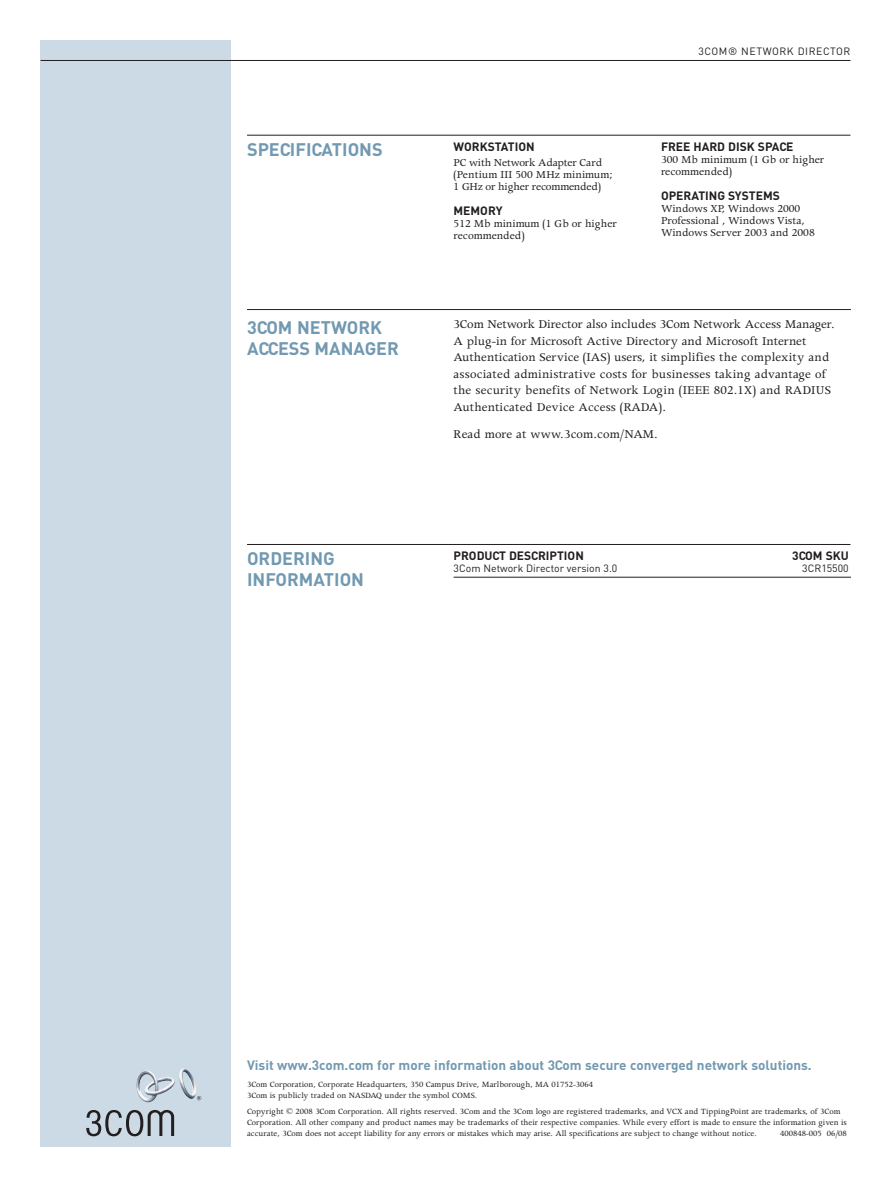
<style>
.page{position:relative;width:891px;height:1188px;background:#fff}
.page>*{position:absolute;margin:0;border:0;box-sizing:border-box;transform-origin:0 0}
.t1{font:700 18px/21px "DIN";color:#7199b1}
.t2{font:13.5px/16.5px "Apollo";letter-spacing:.01em;color:#231f20}
.t3{font:700 13.5px "DIN";color:#7199b1}
.t4{font:12px/12px "Apollo";color:#231f20}
.t5{font:700 12px "DIN";color:#231f20}
.t6{font:10.5px "DIN";color:#231f20}
.t7{font:10.5px "DIN";letter-spacing:.05em;color:#231f20}
.t8{font:9px/10.8px "Apollo";color:#231f20}
</style>
<div class="page">
<div style="left:40px;top:40px;width:191px;height:1108px;background:#ccdae5"></div>
<hr style="left:41px;top:60px;width:810px;height:1px;background:#231f20">
<svg style="left:86px;top:1110px;width:88px;height:26px"></svg>
<svg style="left:197px;top:1096px;width:4px;height:4px"></svg>
<img style="left:136px;top:1070px;width:39px;height:33px">
<img style="left:179px;top:1068px;width:17px;height:31px">
<hr style="left:454px;top:577px;width:397px;height:1px;background:#231f20">
<hr style="left:247px;top:135px;width:603px;height:1px;background:#231f20">
<hr style="left:247px;top:544px;width:603px;height:1px;background:#231f20">
<hr style="left:247px;top:309px;width:604px;height:1px;background:#231f20">
<h1 class="t1" style="left:247px;top:138px;width:137px">SPECIFICATIONS</h1>
<h3 class="t5" style="left:454px;top:139px;width:83px">WORKSTATION</h3>
<h3 class="t4" style="left:454px;top:157px;width:161px">PC with Network Adapter Card (Pentium III 500 MHz minimum;<br>1 GHz or higher recommended)</h3>
<h3 class="t5" style="left:454px;top:204px;width:51px">MEMORY</h3>
<h3 class="t4" style="left:454px;top:219px;width:165px">512 Mb minimum (1 Gb or higher recommended)</h3>
<p class="t7" style="left:698px;top:45px;width:154px">3COM® NETWORK DIRECTOR</p>
<h3 class="t5" style="left:661px;top:139px;width:134px">FREE HARD DISK SPACE</h3>
<h3 class="t4" style="left:661px;top:155px;width:165px">300 Mb minimum (1 Gb or higher recommended)</h3>
<h3 class="t5" style="left:661px;top:189px;width:120px">OPERATING SYSTEMS</h3>
<h3 class="t4" style="left:661px;top:204px;width:155px">Windows XP, Windows 2000<br>Professional , Windows Vista,<br>Windows Server 2003 and 2008</h3>
<h1 class="t1" style="left:247px;top:317px;width:153px">3COM NETWORK<br>ACCESS MANAGER</h1>
<p class="t2" style="left:454px;top:318px;width:383px">3Com Network Director also includes 3Com Network Access Manager.<br>A plug-in for Microsoft Active Directory and Microsoft Internet Authentication Service (IAS) users, it simplifies the complexity and associated administrative costs for businesses taking advantage of the security benefits of Network Login (IEEE 802.1X) and RADIUS Authenticated Device Access (RADA).</p>
<h2 class="t2" style="left:454px;top:427px;width:206px">Read more at www.3com.com/NAM.</h2>
<h1 class="t1" style="left:247px;top:547px;width:119px">ORDERING<br>INFORMATION</h1>
<h3 class="t5" style="left:454px;top:549px;width:132px">PRODUCT DESCRIPTION</h3>
<h3 class="t5" style="left:792px;top:549px;width:58px">3COM SKU</h3>
<p class="t6" style="left:454px;top:562px;width:165px">3Com Network Director version 3.0</p>
<p class="t6" style="left:802px;top:562px;width:48px">3CR15500</p>
<h2 class="t3" style="left:247px;top:1057px;width:566px">Visit www.3com.com for more information about 3Com secure converged network solutions.</h2>
<p class="t8" style="left:247px;top:1080px;width:348px">3Com Corporation, Corporate Headquarters, 350 Campus Drive, Marlborough, MA 01752-3064<br>3Com is publicly traded on NASDAQ under the symbol COMS.</p>
<p class="t8" style="left:247px;top:1107px;width:601px">Copyright © 2008 3Com Corporation. All rights reserved. 3Com and the 3Com logo are registered trademarks, and VCX and TippingPoint are trademarks, of 3Com<br>Corporation. All other company and product names may be trademarks of their respective companies. While every effort is made to ensure the information given is accurate, 3Com does not accept liability for any errors or mistakes which may arise. All specifications are subject to change without notice.</p>
<p class="t8" style="left:780px;top:1129px;width:68px">400848-005 06/08</p>
</div>
